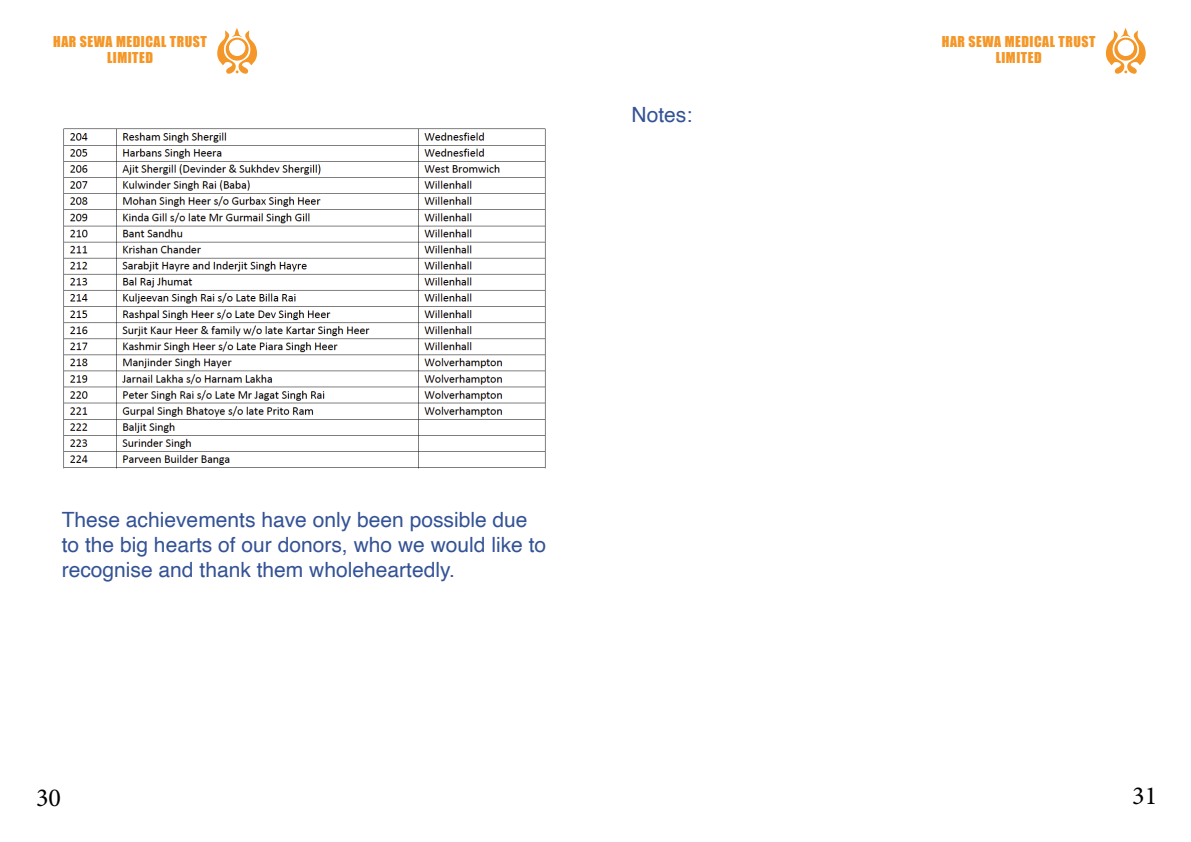
<style>
.page{position:relative;width:1191px;height:842px;background:#fff}
.page>*{position:absolute;margin:0;border:0;box-sizing:border-box;transform-origin:0 0}
.t1{font:26px "Minion Pro";color:#000}
.t2{font:21px/25px "Helvetica";color:#335295}
.t3{font:13.8px/16.5px "Impact";letter-spacing:.04em;color:#f49728;text-align:center}
</style>
<div class="page">
<svg style="left:1106px;top:28px;width:39px;height:46px"></svg>
<svg style="left:217px;top:28px;width:40px;height:46px"></svg>
<img style="left:63px;top:128px;width:483px;height:341px">
<p class="t3" style="left:53px;top:32px;width:155px">HAR SEWA MEDICAL TRUST<br>LIMITED</p>
<p class="t2" style="left:631px;top:103px;width:62px">Notes:</p>
<p class="t2" style="left:62px;top:508px;width:486px">These achievements have only been possible due to the big hearts of our donors, who we would like to recognise and thank them wholeheartedly.</p>
<p class="t1" style="left:36px;top:780px;width:26px">30</p>
<p class="t3" style="left:941px;top:32px;width:155px">HAR SEWA MEDICAL TRUST<br>LIMITED</p>
<p class="t1" style="left:1132px;top:779px;width:26px">31</p>
</div>
